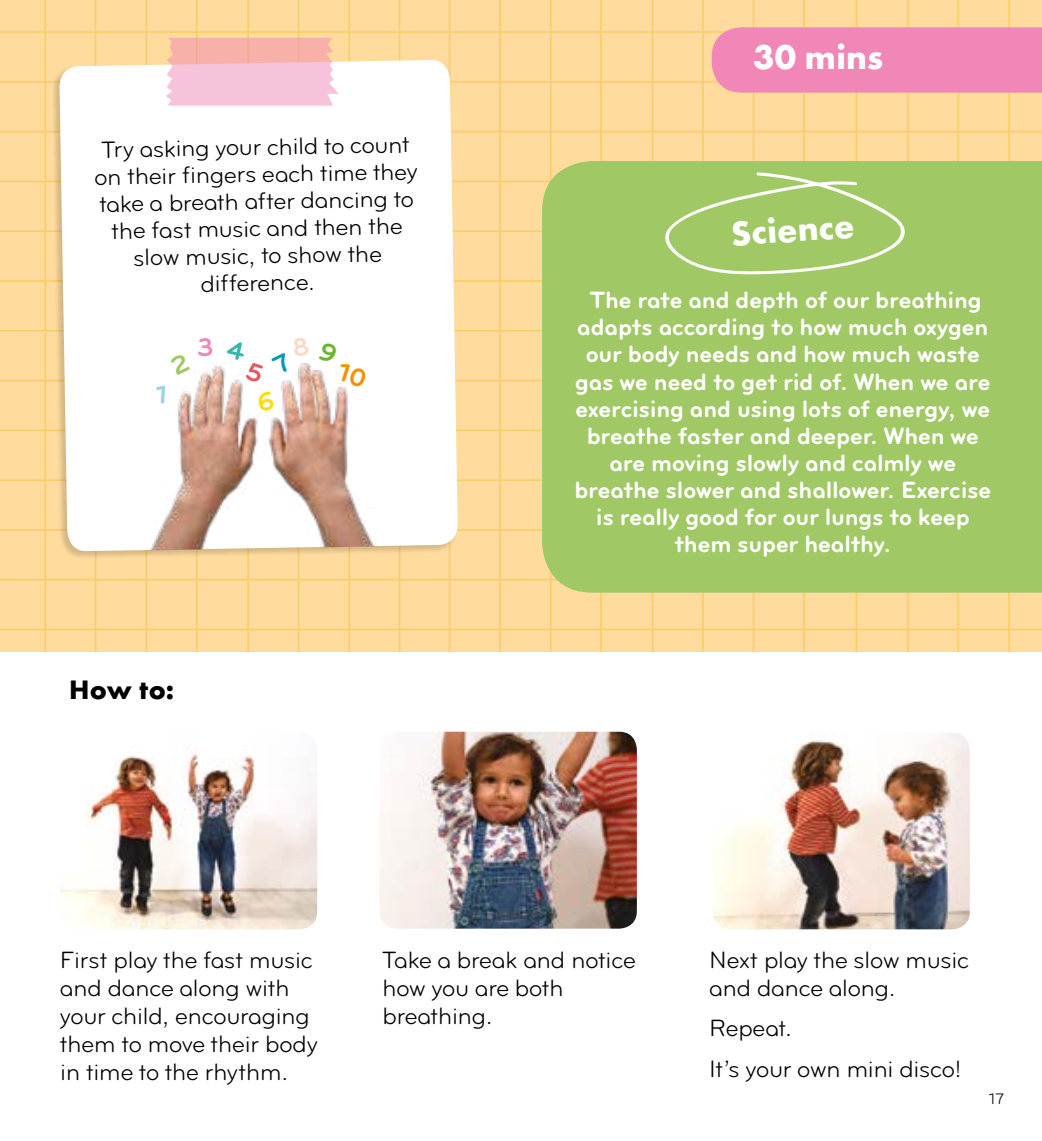
<style>
.page{position:relative;width:1042px;height:1141px;background:#ffdc9e}
.page>*{position:absolute;margin:0;border:0;box-sizing:border-box;transform-origin:0 0}
.t1{font:700 31.5px "Futura";letter-spacing:.01em;color:#fff}
.t2{font:24.5px/28px "Okido";letter-spacing:-.02em;color:#000}
.t3{font:700 24.5px/27.1px "Okido";letter-spacing:-.01em;color:#fff;text-align:center}
.t4{font:700 24.5px "Futura";color:#000}
.t5{font:15.75px "Okido";color:#000}
</style>
<div class="page">
<hr style="left:44px;top:0;width:2px;height:1141px;background:#fbcc6a">
<hr style="left:95px;top:0;width:1px;height:1141px;background:#fbcc6a">
<hr style="left:146px;top:0;width:1px;height:1141px;background:#fbcc6a">
<hr style="left:196px;top:0;width:1px;height:1141px;background:#fbcc6a">
<hr style="left:247px;top:0;width:2px;height:1141px;background:#fbcc6a">
<hr style="left:298px;top:0;width:1px;height:1141px;background:#fbcc6a">
<hr style="left:348px;top:0;width:2px;height:1141px;background:#fbcc6a">
<hr style="left:399px;top:0;width:1px;height:1141px;background:#fbcc6a">
<hr style="left:449px;top:0;width:1px;height:1141px;background:#fbcc6a">
<hr style="left:499px;top:0;width:2px;height:1141px;background:#fbcc6a">
<hr style="left:550px;top:0;width:1px;height:1141px;background:#fbcc6a">
<hr style="left:600px;top:0;width:2px;height:1141px;background:#fbcc6a">
<hr style="left:652px;top:0;width:1px;height:1141px;background:#fbcc6a">
<hr style="left:702px;top:0;width:1px;height:1141px;background:#fbcc6a">
<hr style="left:753px;top:0;width:1px;height:1141px;background:#fbcc6a">
<hr style="left:803px;top:0;width:2px;height:1141px;background:#fbcc6a">
<hr style="left:855px;top:0;width:2px;height:1141px;background:#fbcc6a">
<hr style="left:907px;top:0;width:1px;height:1141px;background:#fbcc6a">
<hr style="left:957px;top:0;width:2px;height:1141px;background:#fbcc6a">
<hr style="left:1008px;top:0;width:2px;height:1141px;background:#fbcc6a">
<hr style="left:0;top:31px;width:1042px;height:2px;background:#fbcc6a">
<hr style="left:0;top:81px;width:1042px;height:2px;background:#fbcc6a">
<hr style="left:0;top:131px;width:1042px;height:1px;background:#fbcc6a">
<hr style="left:0;top:181px;width:1042px;height:1px;background:#fbcc6a">
<hr style="left:0;top:230px;width:1042px;height:2px;background:#fbcc6a">
<hr style="left:0;top:280px;width:1042px;height:2px;background:#fbcc6a">
<hr style="left:0;top:330px;width:1042px;height:2px;background:#fbcc6a">
<hr style="left:0;top:380px;width:1042px;height:1px;background:#fbcc6a">
<hr style="left:0;top:430px;width:1042px;height:1px;background:#fbcc6a">
<hr style="left:0;top:479px;width:1042px;height:2px;background:#fbcc6a">
<hr style="left:0;top:529px;width:1042px;height:2px;background:#fbcc6a">
<hr style="left:0;top:579px;width:1042px;height:2px;background:#fbcc6a">
<hr style="left:0;top:629px;width:1042px;height:1px;background:#fbcc6a">
<div style="left:542px;top:161px;width:500px;height:432px;background:#a0c966"></div>
<div style="left:712px;top:27px;width:330px;height:66px;background:#f087b6"></div>
<div style="left:52px;top:61px;width:406px;height:498px;background:#000;opacity:.17"></div>
<div style="left:59px;top:60px;width:399px;height:491px;background:#fff"></div>
<svg style="left:166px;top:38px;width:173px;height:68px"></svg>
<svg style="left:659px;top:172px;width:247px;height:102px"></svg>
<div style="left:0;top:652px;width:1042px;height:489px;background:#fff"></div>
<img style="left:60px;top:754px;width:257px;height:175px">
<img style="left:713px;top:733px;width:257px;height:196px">
<img style="left:380px;top:732px;width:257px;height:197px">
<img style="left:95px;top:325px;width:317px;height:226px">
<hr style="left:0;top:0;width:1px;height:1141px;background:#fbcc6a">
<svg style="left:155px;top:385px;width:10px;height:18px"></svg>
<svg style="left:170px;top:353px;width:20px;height:22px"></svg>
<svg style="left:198px;top:338px;width:15px;height:18px"></svg>
<div style="left:226px;top:340px;width:38px;height:43px;background:#fff"></div>
<svg style="left:271px;top:336px;width:39px;height:39px"></svg>
<svg style="left:257px;top:391px;width:18px;height:20px"></svg>
<div style="left:319px;top:341px;width:49px;height:47px;background:#fff"></div>
<p class="t2" style="left:94px;top:138px;width:325px;line-height:27.1px;text-align:center;rotate:-1deg">Try asking your child to count on their fi ngers each tim e they take a breath after dancing to the fast m usic and then the slow m usic, to show the difference.</p>
<p class="t4" style="left:69px;top:676px;width:107px">How to:</p>
<p class="t1" style="left:753px;top:39px;width:132px">30 mins</p>
<p class="t1" style="left:730px;top:217px;width:125px;rotate:-4deg">Science</p>
<p class="t3" style="left:574px;top:289px;width:418px">The rate and depth of our breathing adapts according to how much oxygen our body needs and how much waste gas we need to get rid of. When we are exercising and using lots of energy, we breathe faster and deeper. When we are moving slowly and calmly we breathe slower and shallower. Exercise is really good for our lungs to keep them super healthy.</p>
<p class="t2" style="left:382px;top:948px;width:255px">Take a break and notice how you are both breathing.</p>
<p class="t2" style="left:60px;top:948px;width:259px">First play the fast music and dance along with your child, encouraging them to move their body in time to the rhythm.</p>
<p class="t2" style="left:709px;top:948px;width:261px">Next play the slow music and dance along.</p>
<p class="t2" style="left:709px;top:1010px;width:254px;line-height:40.2px">Repeat.<br>It’s your own mini disco!</p>
<p class="t5" style="left:989px;top:1093px;width:17px">17</p>
</div>
